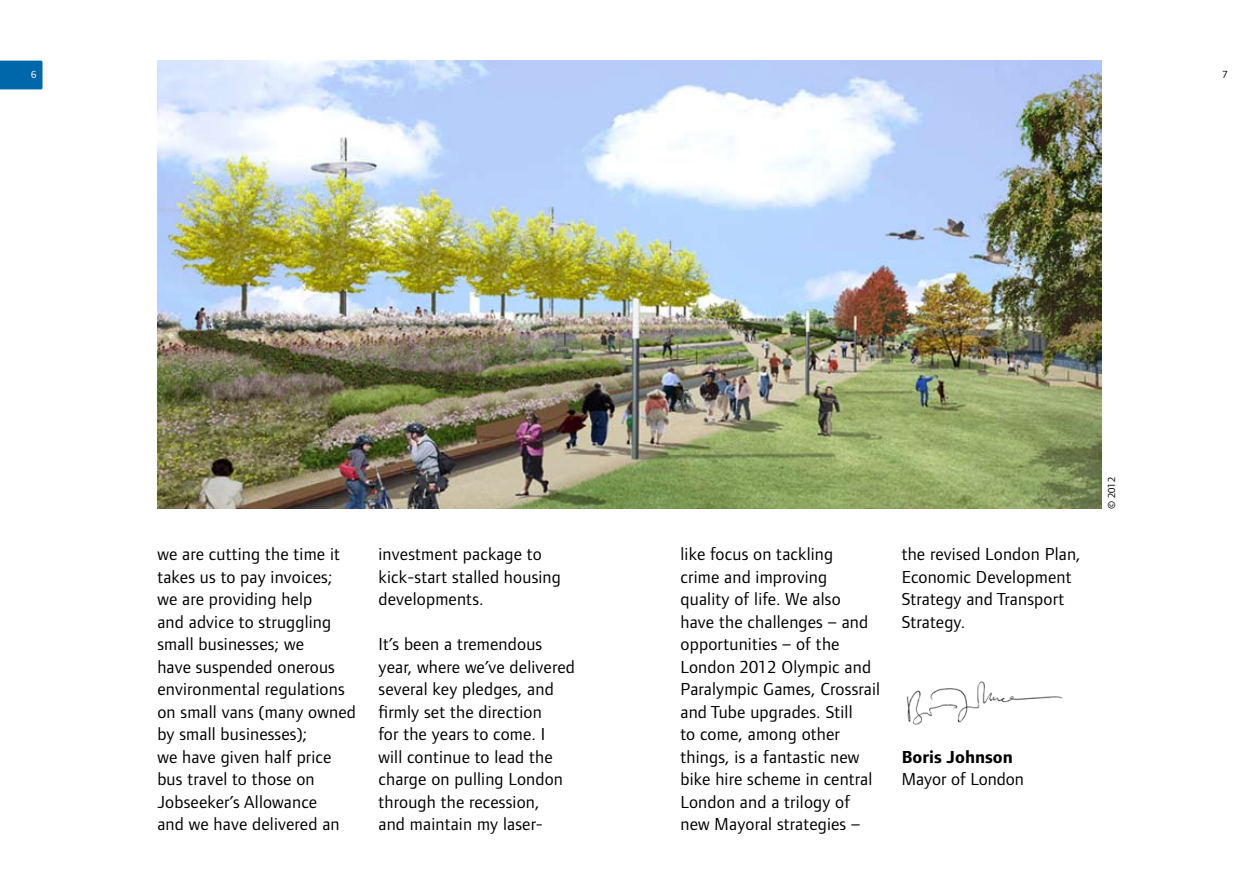
<style>
.page{position:relative;width:1259px;height:893px;background:#fff}
.page>*{position:absolute;margin:0;border:0;box-sizing:border-box;transform-origin:0 0}
.t1{font:18px/22.5px "Foundry Form Sans";letter-spacing:.01em;color:#000}
.t2{font:700 18px "Foundry Form Sans";color:#000}
.t3{font:10.65px "Foundry Form Sans";color:#fff}
.t4{font:10.65px "Foundry Form Sans";color:#000}
.t5{font:10.5px "Foundry Form Sans";color:#000}
</style>
<div class="page">
<svg style="left:0;top:61px;width:43px;height:28px"></svg>
<img style="left:906px;top:681px;width:158px;height:44px">
<img style="left:157px;top:61px;width:944px;height:448px">
<p class="t3" style="left:31px;top:69px;width:7px">6</p>
<p class="t4" style="left:1222px;top:69px;width:7px">7</p>
<p class="t1" style="left:157px;top:543px;width:200px">we are cutting the time it takes us to pay invoices; we are providing help<br>and advice to struggling small businesses; we<br>have suspended onerous environmental regulations on small vans (many owned by small businesses);<br>we have given half price bus travel to those on<br>Jobseeker’s Allowance<br>and we have delivered an</p>
<p class="t1" style="left:378px;top:543px;width:184px">investment package to kick-start stalled housing developments.</p>
<p class="t1" style="left:378px;top:633px;width:198px">It’s been a tremendous year, where we’ve delivered several key pledges, and firmly set the direction<br>for the years to come. I<br>will continue to lead the charge on pulling London through the recession,<br>and maintain my laser-</p>
<p class="t1" style="left:680px;top:543px;width:201px">like focus on tackling<br>crime and improving quality of life. We also<br>have the challenges – and opportunities – of the<br>London 2012 Olympic and<br>Paralympic Games, Crossrail and Tube upgrades. Still<br>to come, among other things, is a fantastic new bike hire scheme in central<br>London and a trilogy of new Mayoral strategies –</p>
<p class="t1" style="left:901px;top:543px;width:181px">the revised London Plan,<br>Economic Development<br>Strategy and Transport<br>Strategy.</p>
<p class="t2" style="left:901px;top:746px;width:112px">Boris Johnson</p>
<p class="t1" style="left:901px;top:768px;width:124px">Mayor of London</p>
<p class="t5" style="left:1105px;top:509px;width:33px;rotate:-90deg">© 2012</p>
</div>
